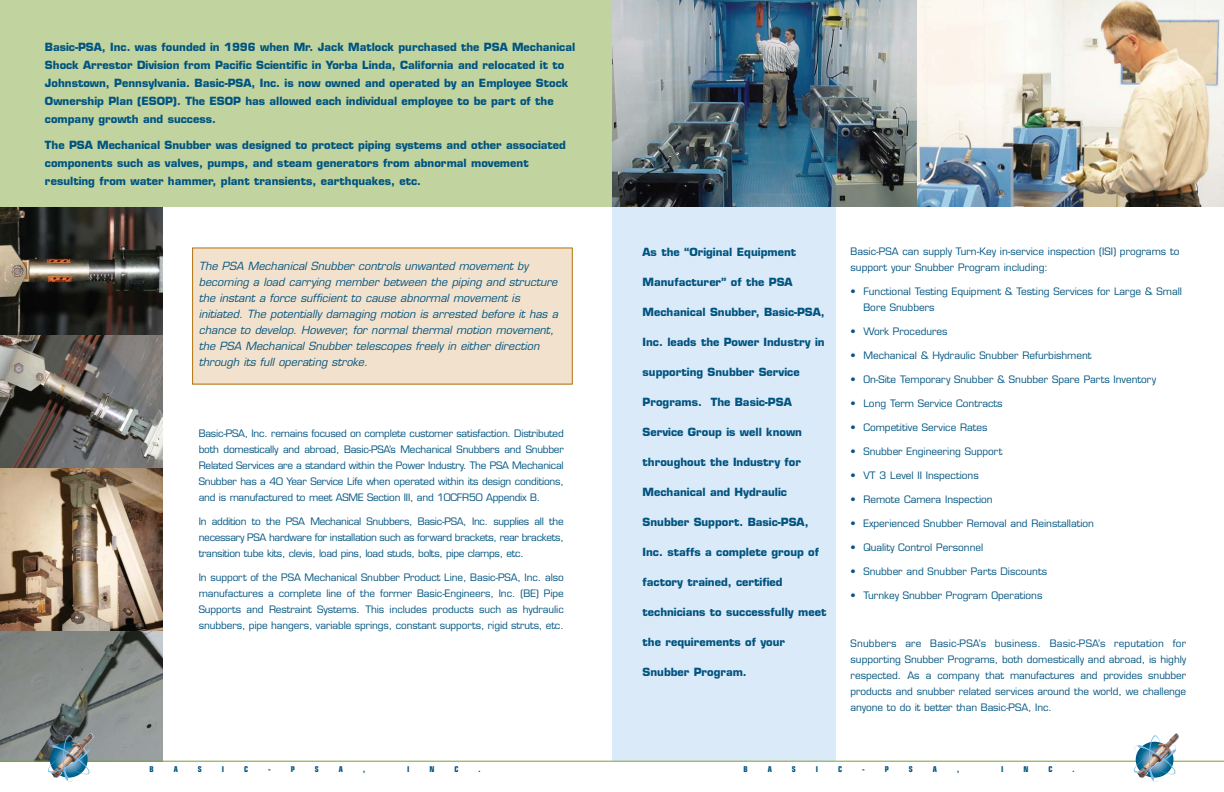
<style>
.page{position:relative;width:1224px;height:792px;background:#fff}
.page>*{position:absolute;margin:0;border:0;box-sizing:border-box;transform-origin:0 0}
.t1{font:700 11px/18px "Eurostile";color:#005480}
.t2{font:italic 11px/16px "Eurostile";color:#005480}
.t3{font:10px/16px "Eurostile";color:#005480;text-align:justify}
.t4{font:700 condensed 8px "Eurostile";color:#005480}
</style>
<div class="page">
<img style="left:0;top:207px;width:162px;height:554px">
<div style="left:612px;top:206px;width:224px;height:555px;background:#dbeaf8"></div>
<div style="left:193px;top:248px;width:379px;height:136px;background:#f2e2cd"></div>
<hr style="left:0;top:761px;width:1224px;height:1px;background:#78a22e">
<div style="left:0;top:0;width:612px;height:207px;background:#c1d39f"></div>
<img style="left:51px;top:733px;width:42px;height:2px">
<img style="left:46px;top:735px;width:48px;height:47px">
<svg style="left:1132px;top:735px;width:48px;height:47px"></svg>
<img style="left:612px;top:0;width:305px;height:207px">
<img style="left:917px;top:0;width:307px;height:207px">
<p class="t1" style="left:45px;top:39px;width:532px">Basic-PSA, Inc. was founded in 1996 when Mr. Jack Matlock purchased the PSA Mechanical Shock Arrestor Division from Pacific Scientific in Yorba Linda, California and relocated it to Johnstown, Pennsylvania. Basic-PSA, Inc. is now owned and operated by an Employee Stock Ownership Plan (ESOP). The ESOP has allowed each individual employee to be part of the company growth and success.</p>
<p class="t1" style="left:45px;top:137px;width:522px">The PSA Mechanical Snubber was designed to protect piping systems and other associated components such as valves, pumps, and steam generators from abnormal movement resulting from water hammer, plant transients, earthquakes, etc.</p>
<p class="t2" style="left:199px;top:259px;width:363px">The PSA Mechanical Snubber controls unwanted movement by becoming a load carrying member between the piping and structure the instant a force sufficient to cause abnormal movement is initiated. The potentially damaging motion is arrested before it has a chance to develop. However, for normal thermal motion movement, the PSA Mechanical Snubber telescopes freely in either direction through its full operating stroke.</p>
<p class="t3" style="left:199px;top:426px;width:367px">Basic-PSA, Inc. remains focused on complete customer satisfaction. Distributed both domestically and abroad, Basic-PSA’s Mechanical Snubbers and Snubber Related Services are a standard within the Power Industry. The PSA Mechanical Snubber has a 40 Year Service Life when operated within its design conditions, and is manufactured to meet ASME Section III, and 10CFR50 Appendix B.</p>
<p class="t3" style="left:199px;top:514px;width:367px">In addition to the PSA Mechanical Snubbers, Basic-PSA, Inc. supplies all the necessary PSA hardware for installation such as forward brackets, rear brackets, transition tube kits, clevis, load pins, load studs, bolts, pipe clamps, etc.</p>
<p class="t3" style="left:199px;top:570px;width:367px">In support of the PSA Mechanical Snubber Product Line, Basic-PSA, Inc. also manufactures a complete line of the former Basic-Engineers, Inc. (BE) Pipe Supports and Restraint Systems. This includes products such as hydraulic snubbers, pipe hangers, variable springs, constant supports, rigid struts, etc.</p>
<p class="t1" style="left:643px;top:244px;width:155px">As the “Original Equipment</p>
<p class="t1" style="left:643px;top:274px;width:152px">Manufacturer” of the PSA</p>
<p class="t1" style="left:643px;top:304px;width:184px">Mechanical Snubber, Basic-PSA,</p>
<p class="t1" style="left:643px;top:334px;width:184px">Inc. leads the Power Industry in</p>
<p class="t1" style="left:643px;top:364px;width:159px">supporting Snubber Service</p>
<p class="t1" style="left:643px;top:394px;width:151px">Programs. The Basic-PSA</p>
<p class="t1" style="left:643px;top:424px;width:161px">Service Group is well known</p>
<p class="t1" style="left:643px;top:454px;width:160px">throughout the Industry for</p>
<p class="t1" style="left:643px;top:484px;width:146px">Mechanical and Hydraulic</p>
<p class="t1" style="left:643px;top:514px;width:168px">Snubber Support. Basic-PSA,</p>
<p class="t1" style="left:643px;top:544px;width:178px">Inc. staffs a complete group of</p>
<p class="t1" style="left:643px;top:574px;width:141px">factory trained, certified</p>
<p class="t1" style="left:643px;top:604px;width:185px">technicians to successfully meet</p>
<p class="t1" style="left:643px;top:634px;width:144px">the requirements of your</p>
<p class="t1" style="left:643px;top:664px;width:106px">Snubber Program.</p>
<p class="t3" style="left:851px;top:244px;width:330px">Basic-PSA can supply Turn-Key in-service inspection (ISI) programs to support your Snubber Program including:</p>
<p class="t3" style="left:863px;top:284px;width:320px;text-indent:-13px">• Functional Testing Equipment &amp; Testing Services for Large &amp; Small<br>Bore Snubbers</p>
<p class="t3" style="left:851px;top:324px;width:98px">• Work Procedures</p>
<p class="t3" style="left:851px;top:348px;width:242px">• Mechanical &amp; Hydraulic Snubber Refurbishment</p>
<p class="t3" style="left:851px;top:372px;width:307px">• On-Site Temporary Snubber &amp; Snubber Spare Parts Inventory</p>
<p class="t3" style="left:851px;top:396px;width:153px">• Long Term Service Contracts</p>
<p class="t3" style="left:851px;top:420px;width:138px">• Competitive Service Rates</p>
<p class="t3" style="left:851px;top:444px;width:153px">• Snubber Engineering Support</p>
<p class="t3" style="left:851px;top:468px;width:130px">• VT 3 Level II Inspections</p>
<p class="t3" style="left:851px;top:492px;width:144px">• Remote Camera Inspection</p>
<p class="t3" style="left:851px;top:516px;width:245px">• Experienced Snubber Removal and Reinstallation</p>
<p class="t3" style="left:851px;top:540px;width:134px">• Quality Control Personnel</p>
<p class="t3" style="left:851px;top:564px;width:198px">• Snubber and Snubber Parts Discounts</p>
<p class="t3" style="left:851px;top:588px;width:193px">• Turnkey Snubber Program Operations</p>
<p class="t3" style="left:851px;top:636px;width:337px">Snubbers are Basic-PSA’s business. Basic-PSA’s reputation for supporting Snubber Programs, both domestically and abroad, is highly respected. As a company that manufactures and provides snubber products and snubber related services around the world, we challenge anyone to do it better than Basic-PSA, Inc.</p>
<p class="t4" style="left:149px;top:766px;width:6px">B</p>
<p class="t4" style="left:174px;top:766px;width:6px">A</p>
<p class="t4" style="left:198px;top:766px;width:5px">S</p>
<p class="t4" style="left:222px;top:766px;width:4px">I</p>
<p class="t4" style="left:244px;top:766px;width:5px">C</p>
<p class="t4" style="left:268px;top:766px;width:4px">-</p>
<p class="t4" style="left:291px;top:766px;width:5px">P</p>
<p class="t4" style="left:315px;top:766px;width:5px">S</p>
<p class="t4" style="left:339px;top:766px;width:6px">A</p>
<p class="t4" style="left:363px;top:766px;width:3px">,</p>
<p class="t4" style="left:407px;top:766px;width:4px">I</p>
<p class="t4" style="left:430px;top:766px;width:7px">N</p>
<p class="t4" style="left:455px;top:766px;width:5px">C</p>
<p class="t4" style="left:479px;top:766px;width:3px">.</p>
<p class="t4" style="left:743px;top:766px;width:6px">B</p>
<p class="t4" style="left:768px;top:766px;width:6px">A</p>
<p class="t4" style="left:792px;top:766px;width:5px">S</p>
<p class="t4" style="left:816px;top:766px;width:4px">I</p>
<p class="t4" style="left:838px;top:766px;width:5px">C</p>
<p class="t4" style="left:862px;top:766px;width:4px">-</p>
<p class="t4" style="left:885px;top:766px;width:5px">P</p>
<p class="t4" style="left:909px;top:766px;width:5px">S</p>
<p class="t4" style="left:933px;top:766px;width:6px">A</p>
<p class="t4" style="left:957px;top:766px;width:3px">,</p>
<p class="t4" style="left:1001px;top:766px;width:4px">I</p>
<p class="t4" style="left:1024px;top:766px;width:7px">N</p>
<p class="t4" style="left:1049px;top:766px;width:5px">C</p>
<p class="t4" style="left:1073px;top:766px;width:3px">.</p>
</div>
